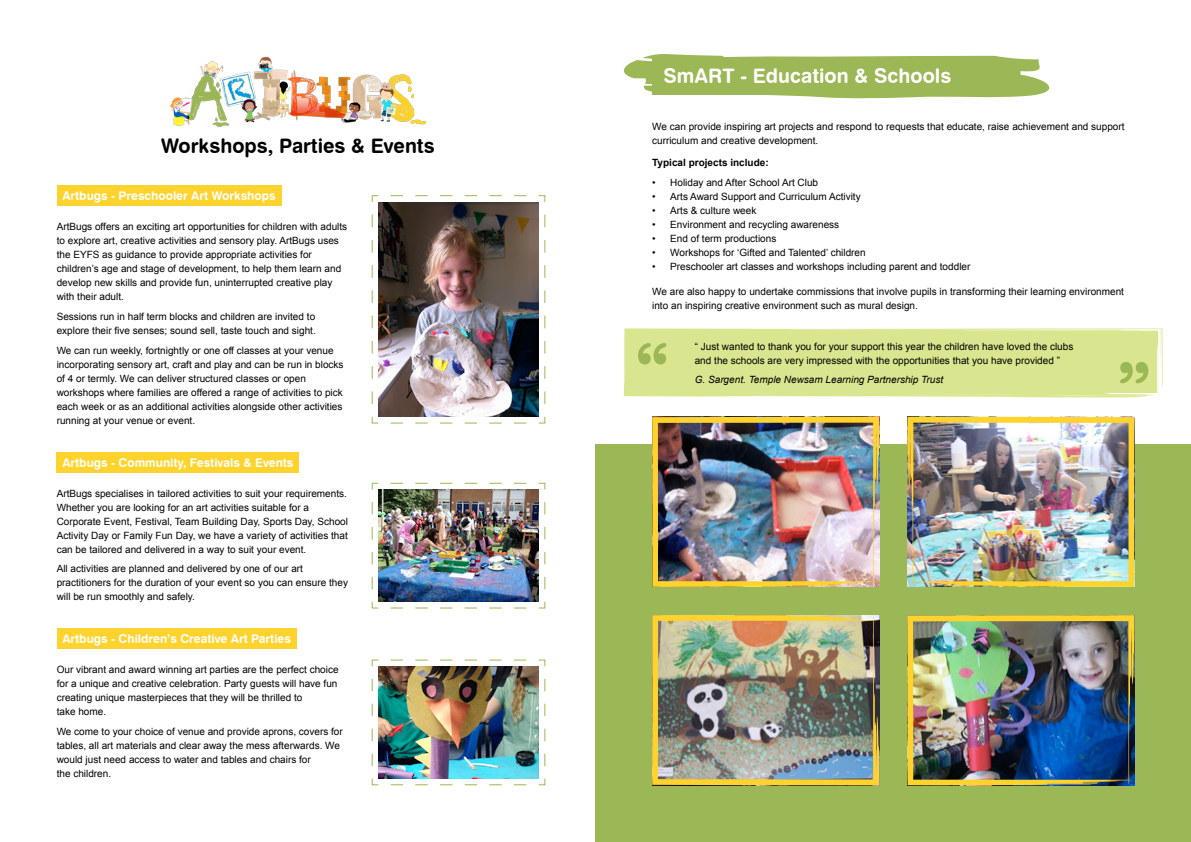
<style>
.page{position:relative;width:1191px;height:842px;background:#fff}
.page>*{position:absolute;margin:0;border:0;box-sizing:border-box;transform-origin:0 0}
.t1{font:20px "Swiss 721 BT Bold Rounded";color:#000}
.t2{font:20px "Swiss 721 BT Bold Rounded";color:#fff}
.t3{font:12px "Swiss 721 BT Bold Rounded";color:#fff}
.t4{font:10px/14px "Arial";color:#000}
.t5{font:italic 10px "Arial";color:#000}
.t6{font:700 10px "Arial";color:#000}
</style>
<div class="page">
<svg style="left:624px;top:54px;width:426px;height:45px"></svg>
<div style="left:595px;top:445px;width:596px;height:397px;background:#9cb755"></div>
<div style="left:652px;top:57px;width:310px;height:38px;background:#9cb755"></div>
<div style="left:57px;top:185px;width:224px;height:21px;background:#ffd32d"></div>
<div style="left:57px;top:452px;width:242px;height:20px;background:#ffd32d"></div>
<div style="left:57px;top:629px;width:240px;height:20px;background:#ffd32d"></div>
<img style="left:170px;top:57px;width:255px;height:70px">
<svg style="left:371px;top:195px;width:175px;height:229px"></svg>
<img style="left:371px;top:482px;width:175px;height:127px">
<img style="left:371px;top:659px;width:175px;height:127px">
<img style="left:652px;top:416px;width:227px;height:171px">
<img style="left:907px;top:416px;width:227px;height:171px">
<img style="left:907px;top:615px;width:227px;height:171px">
<img style="left:652px;top:615px;width:227px;height:171px">
<img style="left:378px;top:202px;width:161px;height:214px">
<svg style="left:624px;top:328px;width:538px;height:69px;background:#d9e591"></svg>
<h1 class="t1" style="left:161px;top:134px;width:275px">Workshops, Parties &amp; Events</h1>
<p class="t3" style="left:62px;top:188px;width:215px">Artbugs - Preschooler Art Workshops</p>
<p class="t4" style="left:57px;top:220px;width:292px">ArtBugs offers an exciting art opportunities for children with adults to explore art, creative activities and sensory play. ArtBugs uses the EYFS as guidance to provide appropriate activities for children’s age and stage of development, to help them learn and develop new skills and provide fun, uninterrupted creative play with their adult.</p>
<p class="t4" style="left:57px;top:309px;width:261px">Sessions run in half term blocks and children are invited to explore their five senses; sound sell, taste touch and sight.</p>
<p class="t4" style="left:57px;top:343px;width:288px">We can run weekly, fortnightly or one off classes at your venue incorporating sensory art, craft and play and can be run in blocks of 4 or termly. We can deliver structured classes or open workshops where families are offered a range of activities to pick each week or as an additional activities alongside other activities running at your venue or event.</p>
<p class="t3" style="left:62px;top:455px;width:233px">Artbugs - Community, Festivals &amp; Events</p>
<p class="t4" style="left:57px;top:486px;width:293px">ArtBugs specialises in tailored activities to suit your requirements.<br>Whether you are looking for an art activities suitable for a Corporate Event, Festival, Team Building Day, Sports Day, School Activity Day or Family Fun Day, we have a variety of activities that can be tailored and delivered in a way to suit your event.</p>
<p class="t4" style="left:57px;top:562px;width:293px">All activities are planned and delivered by one of our art practitioners for the duration of your event so you can ensure they will be run smoothly and safely.</p>
<p class="t3" style="left:62px;top:632px;width:230px">Artbugs - Children’s Creative Art Parties</p>
<p class="t4" style="left:57px;top:663px;width:283px">Our vibrant and award winning art parties are the perfect choice for a unique and creative celebration. Party guests will have fun creating unique masterpieces that they will be thrilled to<br>take home.</p>
<p class="t4" style="left:57px;top:725px;width:288px">We come to your choice of venue and provide aprons, covers for tables, all art materials and clear away the mess afterwards. We would just need access to water and tables and chairs for<br>the children.</p>
<h1 class="t2" style="left:663px;top:64px;width:289px">SmART - Education &amp; Schools</h1>
<p class="t4" style="left:652px;top:120px;width:474px">We can provide inspiring art projects and respond to requests that educate, raise achievement and support curriculum and creative development.</p>
<p class="t6" style="left:652px;top:156px;width:118px">Typical projects include:</p>
<p class="t4" style="left:652px;top:175px;width:167px">• Holiday and After School Art Club</p>
<p class="t4" style="left:652px;top:189px;width:210px">• Arts Award Support and Curriculum Activity</p>
<p class="t4" style="left:652px;top:203px;width:106px">• Arts &amp; culture week</p>
<p class="t4" style="left:652px;top:217px;width:188px">• Environment and recycling awareness</p>
<p class="t4" style="left:652px;top:231px;width:126px">• End of term productions</p>
<p class="t4" style="left:652px;top:245px;width:215px">• Workshops for ‘Gifted and Talented’ children</p>
<p class="t4" style="left:652px;top:259px;width:320px">• Preschooler art classes and workshops including parent and toddler</p>
<p class="t4" style="left:652px;top:284px;width:473px">We are also happy to undertake commissions that involve pupils in transforming their learning environment into an inspiring creative environment such as mural design.</p>
<p class="t4" style="left:694px;top:339px;width:380px">“ Just wanted to thank you for your support this year the children have loved the clubs and the schools are very impressed with the opportunities that you have provided ”</p>
<p class="t5" style="left:694px;top:373px;width:250px">G. Sargent. Temple Newsam Learning Partnership Trust</p>
</div>
